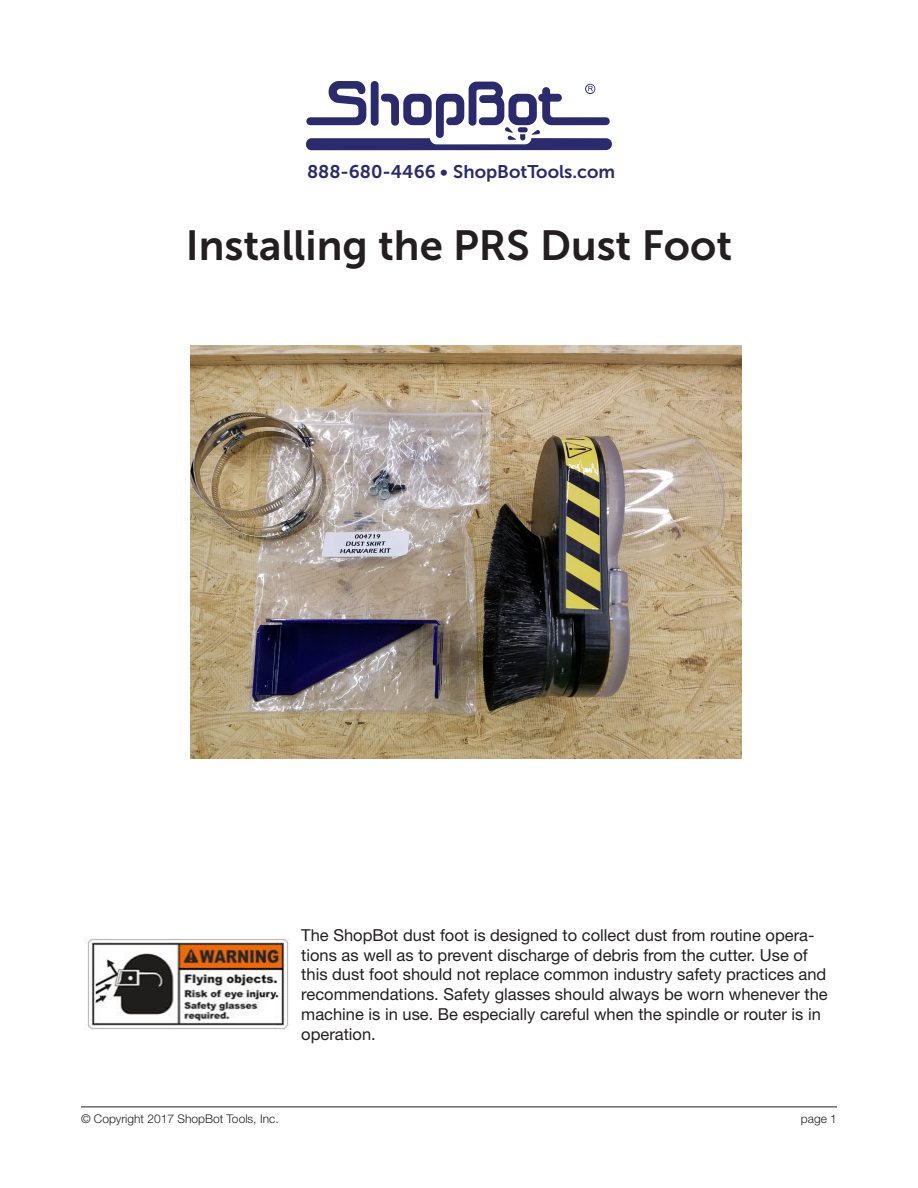
<style>
.page{position:relative;width:918px;height:1188px;background:#fff}
.page>*{position:absolute;margin:0;border:0;box-sizing:border-box;transform-origin:0 0}
.t1{font:42px "Museo Sans 700";color:#231f20}
.t2{font:18.3px "Museo Sans 700";color:#2a2a6d}
.t3{font:16.5px/19.8px "Helvetica Neue LT Std";color:#231f20}
.t4{font:300 12px "Helvetica Neue LT Std";color:#231f20}
</style>
<div class="page">
<hr style="left:81px;top:1107px;width:756px;height:1px;background:#231f20">
<svg style="left:306px;top:81px;width:306px;height:69px"></svg>
<img style="left:84px;top:936px;width:205px;height:94px">
<img style="left:190px;top:345px;width:551px;height:413px">
<p class="t2" style="left:307px;top:161px;width:310px">888-680-4466 • ShopBotTools.com</p>
<p class="t1" style="left:186px;top:222px;width:548px">Installing the PRS Dust Foot</p>
<p class="t3" style="left:301px;top:925px;width:528px">The ShopBot dust foot is designed to collect dust from routine opera&shy;tions as well as to prevent discharge of debris from the cutter. Use of this dust foot should not replace common industry safety practices and recommendations. Safety glasses should always be worn whenever the machine is in use. Be especially careful when the spindle or router is in operation.</p>
<p class="t4" style="left:81px;top:1111px;width:199px">© Copyright 2017 ShopBot Tools, Inc.</p>
<p class="t4" style="left:801px;top:1111px;width:38px">page 1</p>
</div>
